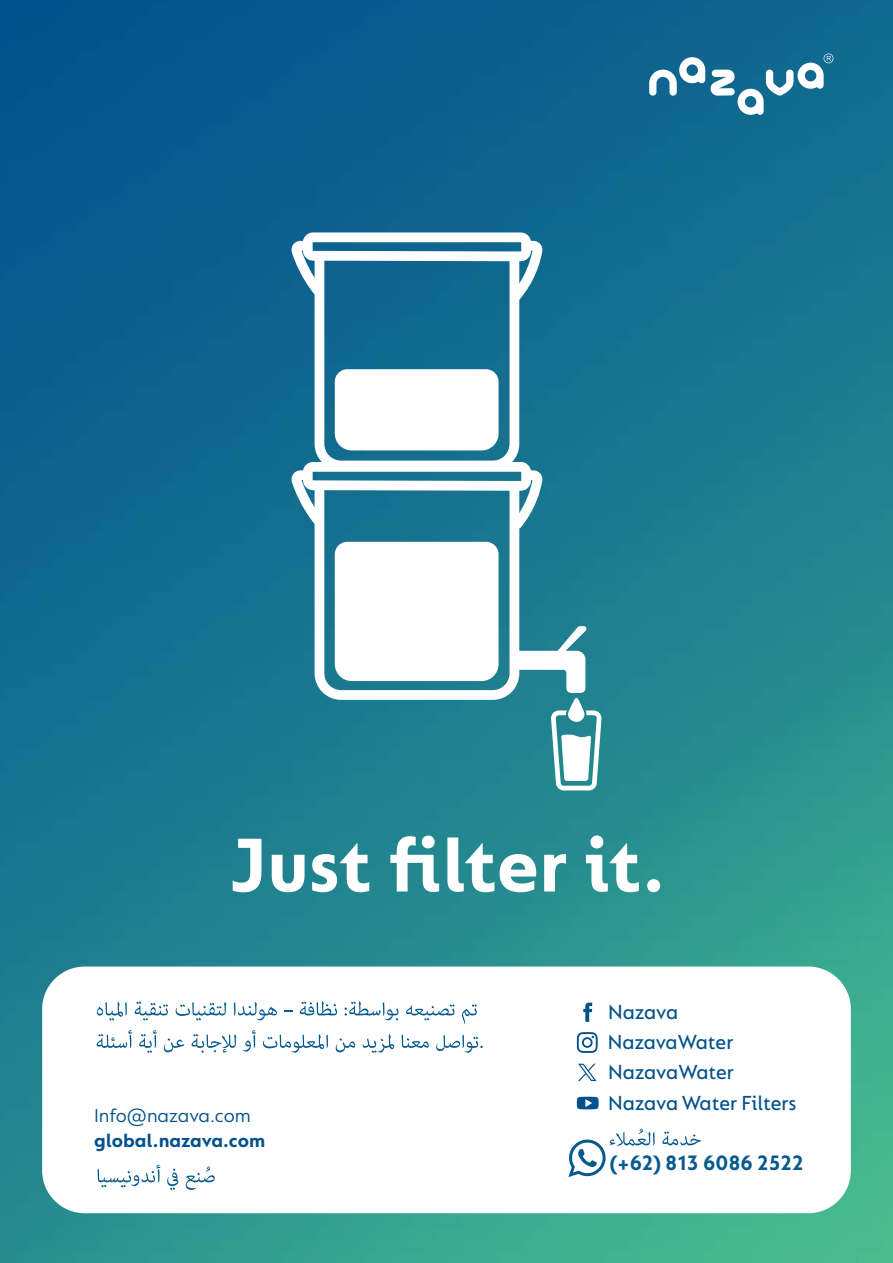
<style>
.page{position:relative;width:893px;height:1263px;background:#fff}
.page>*{position:absolute;margin:0;border:0;box-sizing:border-box;transform-origin:0 0}
.t1{font:700 81.45px "FS Lucas";letter-spacing:-.01em;color:#fff}
.t2{font:700 22.35px "FS Lucas";color:#075a8e;scale:.95 1}
.t3{font:500 21.75px/30.3px "FS Lucas Pro";letter-spacing:-.01em;color:#01528c;scale:.96 1}
.t4{font:700 20.1px "FS Lucas";color:#02528d}
.t5{font:20.1px "FS Lucas";letter-spacing:-.005em;color:#02528d}
</style>
<div class="page">
<img style="left:0;top:0;width:893px;height:1263px">
<div style="left:42px;top:966px;width:809px;height:247px;background:#fff;border-radius:43px"></div>
<svg style="left:568px;top:1129px;width:87px;height:48px"></svg>
<svg style="left:662px;top:1131px;width:39px;height:14px"></svg>
<svg style="left:583px;top:1002px;width:9px;height:20px"></svg>
<svg style="left:577px;top:1032px;width:21px;height:21px"></svg>
<svg style="left:578px;top:1064px;width:18px;height:17px"></svg>
<svg style="left:577px;top:1097px;width:22px;height:12px"></svg>
<svg style="left:649px;top:54px;width:184px;height:61px"></svg>
<svg style="left:291px;top:232px;width:311px;height:558px"></svg>
<svg style="left:97px;top:1002px;width:30px;height:19px"></svg>
<svg style="left:135px;top:1001px;width:33px;height:20px"></svg>
<svg style="left:176px;top:1002px;width:50px;height:19px"></svg>
<svg style="left:234px;top:1002px;width:43px;height:18px"></svg>
<svg style="left:300px;top:1001px;width:37px;height:14px"></svg>
<svg style="left:345px;top:1001px;width:54px;height:19px"></svg>
<svg style="left:406px;top:1004px;width:49px;height:17px"></svg>
<svg style="left:462px;top:1004px;width:15px;height:20px"></svg>
<svg style="left:97px;top:1030px;width:35px;height:18px"></svg>
<svg style="left:139px;top:1030px;width:18px;height:23px"></svg>
<svg style="left:164px;top:1038px;width:20px;height:14px"></svg>
<svg style="left:192px;top:1034px;width:45px;height:19px"></svg>
<svg style="left:243px;top:1030px;width:13px;height:22px"></svg>
<svg style="left:263px;top:1034px;width:65px;height:19px"></svg>
<svg style="left:336px;top:1038px;width:19px;height:14px"></svg>
<svg style="left:363px;top:1034px;width:31px;height:19px"></svg>
<svg style="left:402px;top:1034px;width:27px;height:14px"></svg>
<svg style="left:436px;top:1034px;width:47px;height:19px"></svg>
<svg style="left:98px;top:1165px;width:62px;height:22px"></svg>
<svg style="left:167px;top:1168px;width:11px;height:22px"></svg>
<svg style="left:186px;top:1166px;width:29px;height:24px"></svg>
<h1 class="t1" style="left:229px;top:818px;width:438px">Just filter it.</h1>
<p class="t5" style="left:94px;top:1104px;width:158px">Info@nazava.com</p>
<p class="t4" style="left:94px;top:1129px;width:173px">global.nazava.com</p>
<p class="t3" style="left:608px;top:996px;width:198px">Nazava<br>NazavaWater<br>NazavaWater<br>Nazava Water Filters</p>
<p class="t2" style="left:610px;top:1150px;width:206px">(+62) 813 6086 2522</p>
</div>
